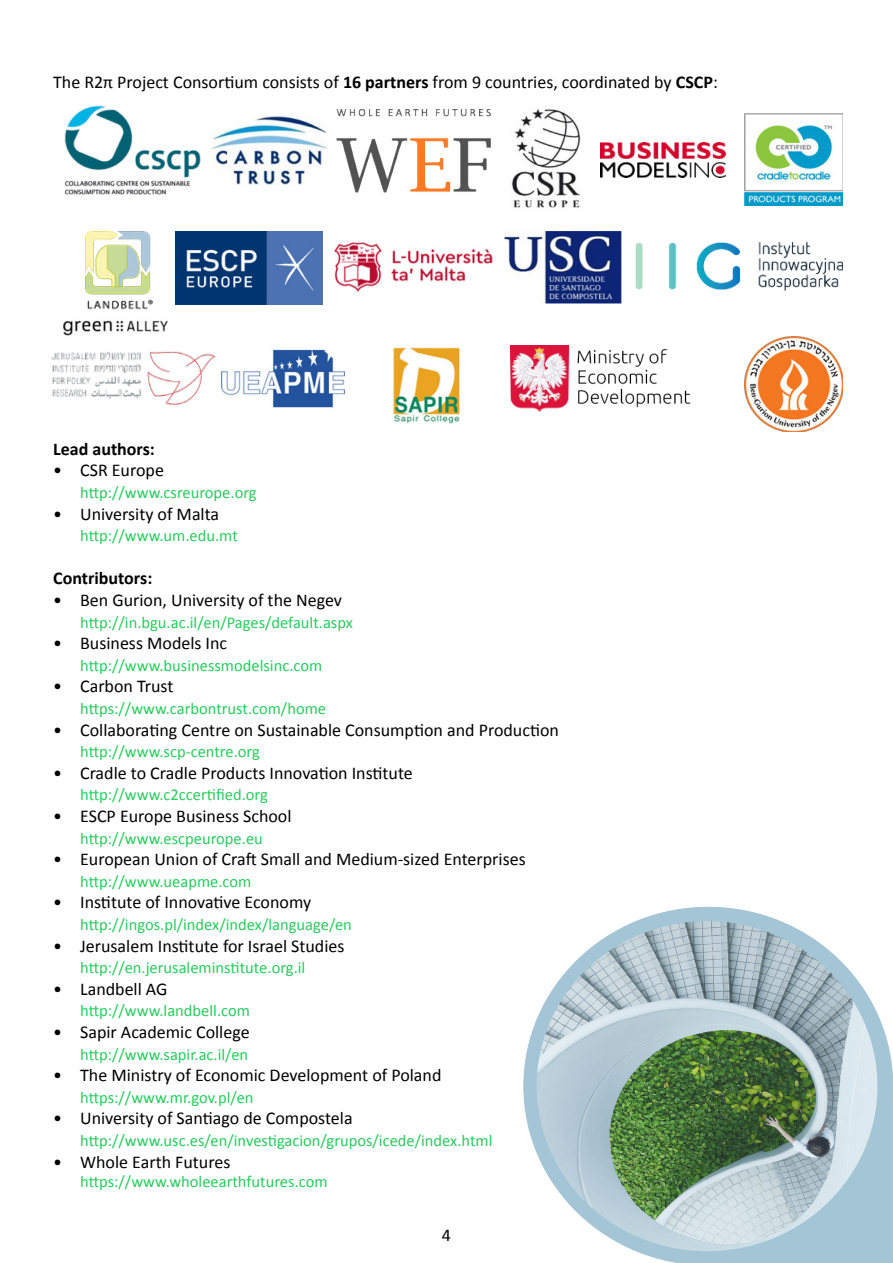
<style>
.page{position:relative;width:893px;height:1263px;background:#fff}
.page>*{position:absolute;margin:0;border:0;box-sizing:border-box;transform-origin:0 0}
.t1{font:18px "Calibri";color:#000}
.t2{font:700 18px "Calibri";color:#000}
.t3{font:16.5px "Calibri";color:#26cc5d}
.s1{font-weight:700}
</style>
<div class="page">
<svg style="left:523px;top:906px;width:370px;height:357px"></svg>
<img style="left:537px;top:921px;width:340px;height:330px">
<img style="left:211px;top:116px;width:116px;height:69px">
<img style="left:64px;top:105px;width:137px;height:90px">
<img style="left:176px;top:232px;width:147px;height:72px">
<img style="left:504px;top:231px;width:118px;height:72px">
<img style="left:221px;top:349px;width:124px;height:59px">
<img style="left:511px;top:109px;width:70px;height:99px">
<img style="left:636px;top:243px;width:207px;height:48px">
<img style="left:64px;top:320px;width:103px;height:16px">
<img style="left:511px;top:346px;width:59px;height:66px">
<img style="left:577px;top:349px;width:91px;height:18px">
<img style="left:578px;top:369px;width:79px;height:16px">
<img style="left:578px;top:388px;width:113px;height:20px">
<img style="left:51px;top:351px;width:165px;height:55px">
<img style="left:744px;top:113px;width:99px;height:93px">
<img style="left:85px;top:232px;width:69px;height:92px">
<img style="left:337px;top:110px;width:154px;height:82px">
<img style="left:601px;top:142px;width:124px;height:36px">
<img style="left:394px;top:348px;width:65px;height:76px">
<img style="left:744px;top:337px;width:99px;height:95px">
<img style="left:334px;top:242px;width:159px;height:51px">
<p class="t1" style="left:53px;top:70px;width:666px">The R2π Project Consortium consists of <span class="s1">16 partners</span> from 9 countries, coordinated by <span class="s1">CSCP</span>:</p>
<p class="t2" style="left:53px;top:437px;width:103px">Lead authors:</p>
<p class="t1" style="left:53px;top:459px;width:112px">• CSR Europe</p>
<p class="t3" style="left:80px;top:482px;width:178px">http://www.csreurope.org</p>
<p class="t1" style="left:53px;top:502px;width:168px">• University of Malta</p>
<p class="t3" style="left:80px;top:525px;width:159px">http://www.um.edu.mt</p>
<p class="t2" style="left:53px;top:567px;width:101px">Contributors:</p>
<p class="t1" style="left:53px;top:589px;width:290px">• Ben Gurion, University of the Negev</p>
<p class="t3" style="left:80px;top:612px;width:274px">http://in.bgu.ac.il/en/Pages/default.aspx</p>
<p class="t1" style="left:53px;top:632px;width:176px">• Business Models Inc</p>
<p class="t3" style="left:80px;top:655px;width:244px">http://www.businessmodelsinc.com</p>
<p class="t1" style="left:53px;top:675px;width:122px">• Carbon Trust</p>
<p class="t3" style="left:80px;top:698px;width:247px">https://www.carbontrust.com/home</p>
<p class="t1" style="left:53px;top:718px;width:507px">• Collaborating Centre on Sustainable Consumption and Production</p>
<p class="t3" style="left:80px;top:741px;width:181px">http://www.scp-centre.org</p>
<p class="t1" style="left:53px;top:761px;width:361px">• Cradle to Cradle Products Innovation Institute</p>
<p class="t3" style="left:80px;top:784px;width:189px">http://www.c2ccertified.org</p>
<p class="t1" style="left:53px;top:805px;width:240px">• ESCP Europe Business School</p>
<p class="t3" style="left:80px;top:828px;width:184px">http://www.escpeurope.eu</p>
<p class="t1" style="left:53px;top:848px;width:474px">• European Union of Craft Small and Medium-sized Enterprises</p>
<p class="t3" style="left:80px;top:871px;width:173px">http://www.ueapme.com</p>
<p class="t1" style="left:53px;top:891px;width:260px">• Institute of Innovative Economy</p>
<p class="t3" style="left:80px;top:914px;width:273px">http://ingos.pl/index/index/language/en</p>
<p class="t1" style="left:53px;top:934px;width:293px">• Jerusalem Institute for Israel Studies</p>
<p class="t3" style="left:80px;top:957px;width:227px">http://en.jerusaleminstitute.org.il</p>
<p class="t1" style="left:53px;top:977px;width:116px">• Landbell AG</p>
<p class="t3" style="left:80px;top:1000px;width:171px">http://www.landbell.com</p>
<p class="t1" style="left:53px;top:1021px;width:198px">• Sapir Academic College</p>
<p class="t3" style="left:80px;top:1044px;width:170px">http://www.sapir.ac.il/en</p>
<p class="t1" style="left:53px;top:1064px;width:390px">• The Ministry of Economic Development of Poland</p>
<p class="t3" style="left:80px;top:1087px;width:175px">https://www.mr.gov.pl/en</p>
<p class="t1" style="left:53px;top:1107px;width:301px">• University of Santiago de Compostela</p>
<p class="t3" style="left:80px;top:1130px;width:414px">http://www.usc.es/en/investigacion/grupos/icede/index.html</p>
<p class="t1" style="left:53px;top:1150px;width:179px">• Whole Earth Futures</p>
<p class="t3" style="left:80px;top:1171px;width:249px">https://www.wholeearthfutures.com</p>
<p class="t1" style="left:442px;top:1223px;width:11px">4</p>
</div>
